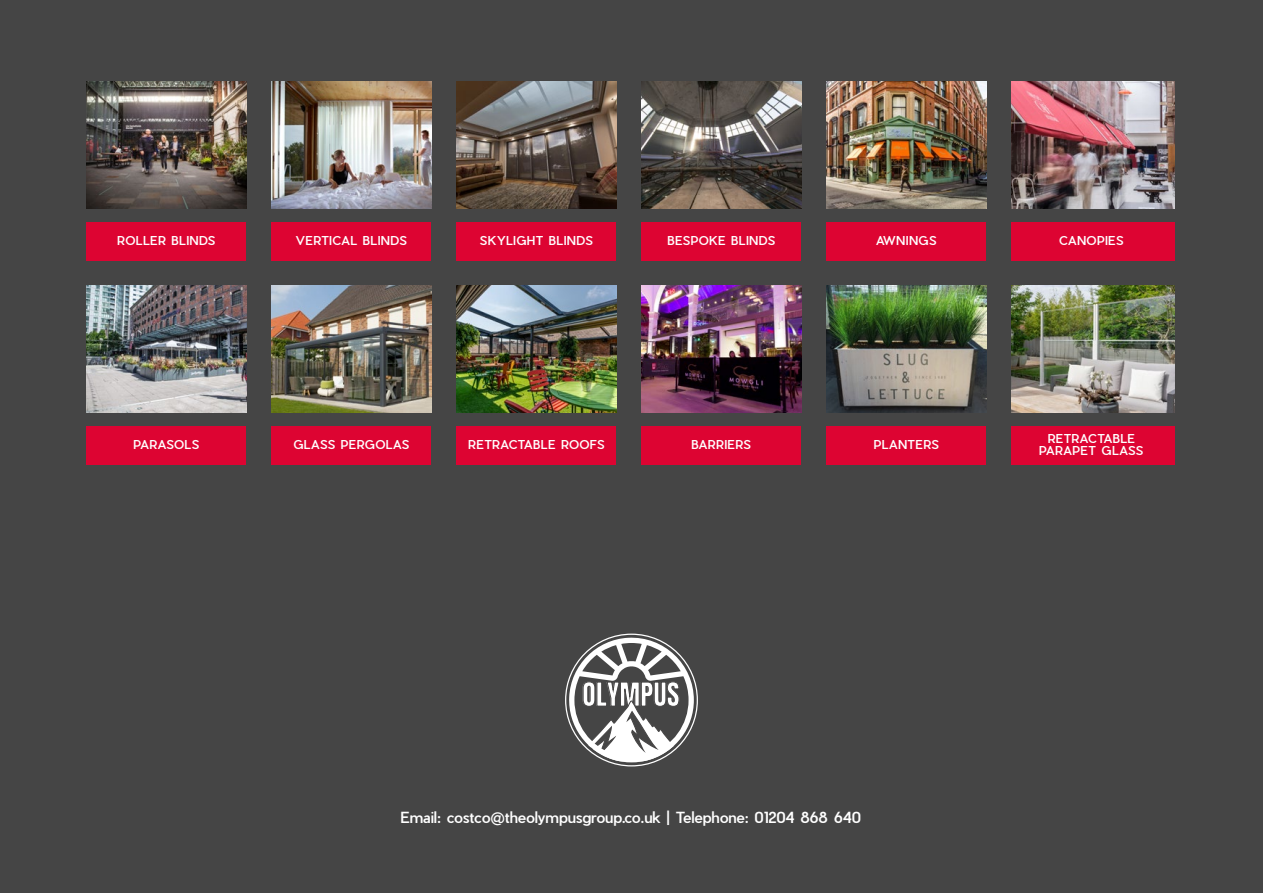
<style>
.page{position:relative;width:1263px;height:893px;background:#454545}
.page>*{position:absolute;margin:0;border:0;box-sizing:border-box;transform-origin:0 0}
.t1{font:27.9px "Anton";color:#fff}
.t2{font:500 15px "Pier Sans";letter-spacing:-.005em;color:#fff}
.t3{font:500 12px/12.6px "Pier Sans";letter-spacing:.03em;color:#fff;text-align:center}
</style>
<div class="page">
<div style="left:86px;top:222px;width:160px;height:39px;background:#dd0432"></div>
<img style="left:86px;top:81px;width:160px;height:128px">
<div style="left:271px;top:222px;width:160px;height:39px;background:#dd0432"></div>
<img style="left:271px;top:81px;width:160px;height:128px">
<div style="left:456px;top:222px;width:160px;height:39px;background:#dd0432"></div>
<img style="left:456px;top:81px;width:160px;height:128px">
<div style="left:641px;top:222px;width:160px;height:39px;background:#dd0432"></div>
<img style="left:641px;top:81px;width:160px;height:128px">
<div style="left:826px;top:222px;width:160px;height:39px;background:#dd0432"></div>
<img style="left:826px;top:81px;width:160px;height:128px">
<div style="left:1011px;top:222px;width:164px;height:39px;background:#dd0432"></div>
<img style="left:1011px;top:81px;width:164px;height:128px">
<div style="left:86px;top:426px;width:160px;height:39px;background:#dd0432"></div>
<img style="left:86px;top:285px;width:160px;height:128px">
<div style="left:271px;top:426px;width:160px;height:39px;background:#dd0432"></div>
<img style="left:271px;top:285px;width:160px;height:128px">
<div style="left:456px;top:426px;width:160px;height:39px;background:#dd0432"></div>
<img style="left:456px;top:285px;width:160px;height:128px">
<div style="left:641px;top:426px;width:160px;height:39px;background:#dd0432"></div>
<img style="left:641px;top:285px;width:160px;height:128px">
<div style="left:826px;top:426px;width:160px;height:39px;background:#dd0432"></div>
<img style="left:826px;top:285px;width:160px;height:128px">
<div style="left:1011px;top:426px;width:164px;height:39px;background:#dd0432"></div>
<img style="left:1011px;top:285px;width:164px;height:128px">
<svg style="left:568px;top:636px;width:126px;height:126px"></svg>
<p class="t3" style="left:117px;top:235px;width:100px">ROLLER BLINDS</p>
<p class="t3" style="left:134px;top:438px;width:67px">PARASOLS</p>
<p class="t3" style="left:296px;top:235px;width:112px">VERTICAL BLINDS</p>
<p class="t3" style="left:480px;top:235px;width:114px">SKYLIGHT BLINDS</p>
<p class="t3" style="left:667px;top:235px;width:109px">BESPOKE BLINDS</p>
<p class="t3" style="left:293px;top:438px;width:117px">GLASS PERGOLAS</p>
<p class="t3" style="left:468px;top:438px;width:138px">RETRACTABLE ROOFS</p>
<p class="t3" style="left:692px;top:438px;width:61px">BARRIERS</p>
<p class="t3" style="left:876px;top:235px;width:62px">AWNINGS</p>
<p class="t3" style="left:874px;top:438px;width:67px">PLANTERS</p>
<h1 class="t1" style="left:582px;top:680px;width:99px">OLYMPUS</h1>
<p class="t2" style="left:400px;top:807px;width:462px">Email: costco@theolympusgroup.co.uk | Telephone: 01204 868 640</p>
<p class="t3" style="left:1059px;top:235px;width:66px">CANOPIES</p>
<p class="t3" style="left:1039px;top:432px;width:105px">RETRACTABLE<br>PARAPET GLASS</p>
</div>
